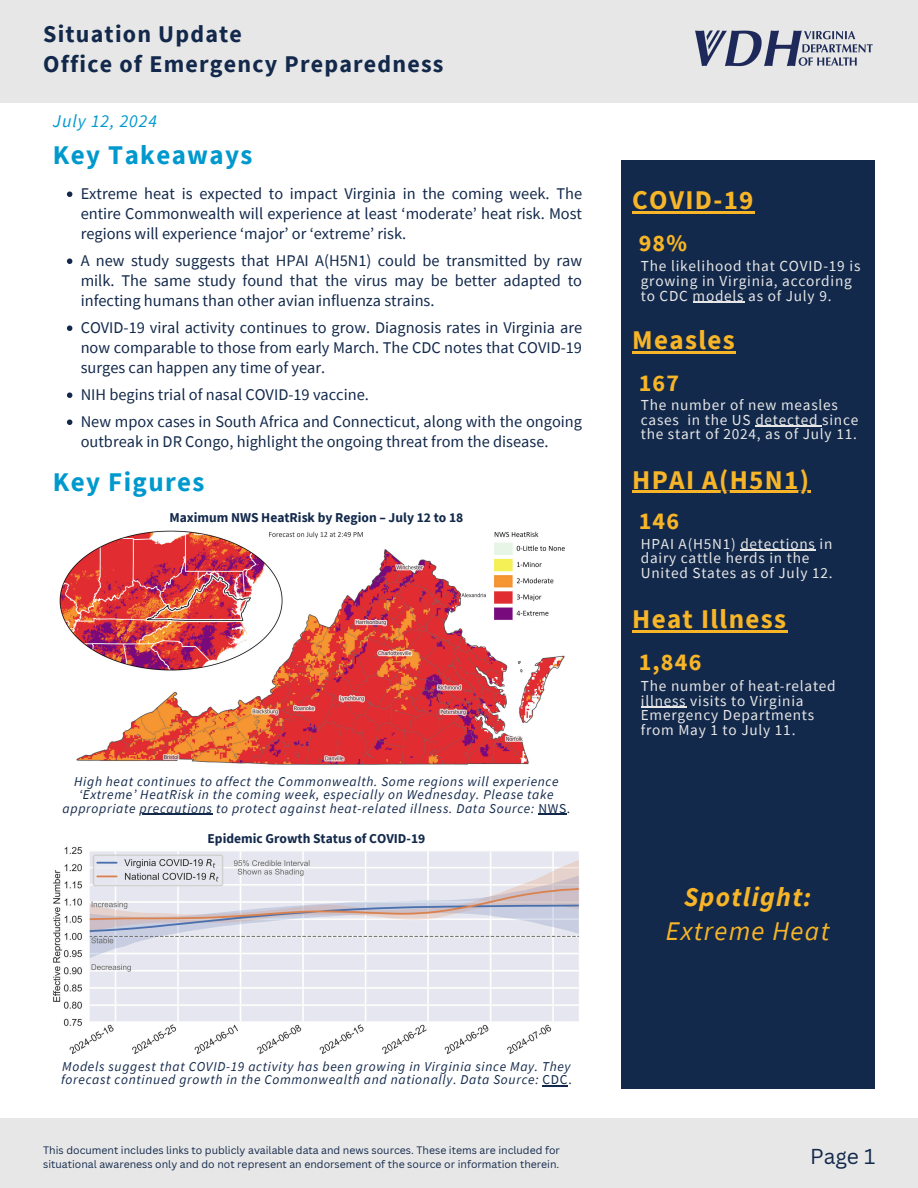
<style>
.page{position:relative;width:918px;height:1188px;background:#fff}
.page>*{position:absolute;margin:0;border:0;box-sizing:border-box;transform-origin:0 0}
.t1{font:700 27px "Source Sans Pro";letter-spacing:.05em;color:#f7b527}
.t2{font:700 27px "Source Sans Pro";letter-spacing:.05em;color:#0099cd}
.t3{font:italic 27px/33.8px "Source Sans Pro";letter-spacing:.05em;color:#f7b527;text-align:center}
.t4{font:700 24px "Source Sans Pro";letter-spacing:.05em;color:#13294b}
.t5{font:700 24px "Source Sans Pro";letter-spacing:.05em;color:#f7b527}
.t6{font:21px "Canva Sans";color:#13294b}
.t7{font:italic 18px "Source Sans Pro";letter-spacing:.05em;color:#0099cd}
.t8{font:16.35px/20px "Source Sans Pro";color:#13294b;text-align:justify}
.t9{font:15.3px/14.7px "Source Sans Pro";letter-spacing:.05em;color:#e7e7e7}
.t10{font:italic 13.5px/13.5px "Source Sans Pro";letter-spacing:.05em;color:#13294b}
.t11{font:700 13.5px "Source Sans Pro";color:#13294b}
.t12{font:10.5px "Canva Sans";color:#13294b}
.s1{font-style:normal}
.s2{font-weight:700}
</style>
<div class="page">
<div style="left:0;top:0;width:918px;height:103px;background:#e7e7e7"></div>
<img style="left:695px;top:30px;width:178px;height:37px">
<div style="left:0;top:1119px;width:918px;height:69px;background:#e7e7e7"></div>
<div style="left:621px;top:161px;width:254px;height:928px;background:#13294b"></div>
<img style="left:59px;top:530px;width:506px;height:235px">
<svg style="left:543px;top:1086px;width:25px;height:1px"></svg>
<img style="left:53px;top:846px;width:526px;height:209px">
<svg style="left:67px;top:191px;width:5px;height:6px"></svg>
<svg style="left:67px;top:258px;width:5px;height:6px"></svg>
<svg style="left:67px;top:325px;width:5px;height:6px"></svg>
<svg style="left:67px;top:392px;width:5px;height:6px"></svg>
<svg style="left:67px;top:419px;width:5px;height:6px"></svg>
<hr style="left:632px;top:212px;width:123px;height:2px;background:#f7b527">
<hr style="left:693px;top:302px;width:51px;height:1px;background:#e7e7e7">
<hr style="left:632px;top:351px;width:104px;height:2px;background:#f7b527">
<hr style="left:755px;top:426px;width:67px;height:1px;background:#e7e7e7">
<hr style="left:632px;top:491px;width:178px;height:2px;background:#f7b527">
<hr style="left:740px;top:550px;width:76px;height:1px;background:#e7e7e7">
<hr style="left:632px;top:630px;width:155px;height:2px;background:#f7b527">
<hr style="left:641px;top:707px;width:45px;height:1px;background:#e7e7e7">
<hr style="left:140px;top:814px;width:73px;height:1px;background:#13294b">
<svg style="left:538px;top:814px;width:29px;height:1px"></svg>
<p class="t4" style="left:43px;top:18px;width:200px">Situation Update</p>
<p class="t4" style="left:43px;top:48px;width:402px">Office of Emergency Preparedness</p>
<p class="t7" style="left:53px;top:109px;width:106px">July 12, 2024</p>
<p class="t2" style="left:53px;top:137px;width:201px">Key Takeaways</p>
<p class="t8" style="left:81px;top:184px;width:503px">Extreme heat is expected to impact Virginia in the coming week. The entire Commonwealth will experience at least ‘moderate’ heat risk. Most regions will experience ‘major’ or ‘extreme’ risk.</p>
<p class="t8" style="left:81px;top:251px;width:503px">A new study suggests that HPAI A(H5N1) could be transmitted by raw milk. The same study found that the virus may be better adapted to infecting humans than other avian influenza strains.</p>
<p class="t8" style="left:81px;top:318px;width:503px">COVID-19 viral activity continues to grow. Diagnosis rates in Virginia are now comparable to those from early March. The CDC notes that COVID-19 surges can happen any time of year.</p>
<p class="t8" style="left:81px;top:385px;width:290px">NIH begins trial of nasal COVID-19 vaccine.</p>
<p class="t8" style="left:81px;top:412px;width:503px">New mpox cases in South Africa and Connecticut, along with the ongoing outbreak in DR Congo, highlight the ongoing threat from the disease.</p>
<p class="t2" style="left:53px;top:464px;width:153px">Key Figures</p>
<h3 class="t11" style="left:169px;top:509px;width:296px">Maximum NWS HeatRisk by Region – July 12 to 18</h3>
<p class="t10" style="left:63px;top:774px;width:509px;text-align:center">High heat continues to affect the Commonwealth. Some regions will experience ‘Extreme’ HeatRisk in the coming week, especially on Wednesday. Please take appropriate precautions to protect against heat-related illness. Data Source: <span class="s1">NWS.</span></p>
<h2 class="t11" style="left:208px;top:830px;width:219px">Epidemic Growth Status of COVID-19</h2>
<p class="t10" style="left:61px;top:1059px;width:512px">Models suggest that COVID-19 activity has been growing in Virginia since May. They forecast continued growth in the Commonwealth and nationally. Data Source: <span class="s1">CDC.</span></p>
<h1 class="t12" style="left:43px;top:1143px;width:518px">This document includes links to publicly available data and news sources. These items are included for</h1>
<h4 class="t12" style="left:43px;top:1157px;width:518px">situational awareness only and do not represent an endorsement of the source or information therein.</h4>
<h2 class="t1" style="left:632px;top:183px;width:123px">COVID-19</h2>
<p class="t5" style="left:639px;top:227px;width:50px">98%</p>
<p class="t9" style="left:641px;top:259px;width:221px">The likelihood that COVID-19 is growing in Virginia, according to CDC models as of July 9.</p>
<p class="t1" style="left:632px;top:322px;width:104px">Measles</p>
<h2 class="t5" style="left:639px;top:367px;width:42px">167</h2>
<h4 class="t9" style="left:641px;top:397px;width:219px">The number of new measles cases in the US detected since the start of 2024, as of July 11.</h4>
<p class="t1" style="left:632px;top:462px;width:178px">HPAI A(H5N1)</p>
<h1 class="t5" style="left:639px;top:506px;width:42px">146</h1>
<h4 class="t9" style="left:641px;top:536px;width:193px">HPAI A(H5N1) detections in</h4>
<p class="t9" style="left:641px;top:551px;width:170px">dairy cattle herds in the</p>
<p class="t9" style="left:641px;top:565px;width:193px">United States as of July 12.</p>
<p class="t1" style="left:632px;top:601px;width:155px">Heat Illness</p>
<h2 class="t5" style="left:639px;top:647px;width:64px">1,846</h2>
<h4 class="t9" style="left:641px;top:678px;width:196px">The number of heat-related illness visits to Virginia<br>Emergency Departments</h4>
<p class="t9" style="left:641px;top:722px;width:156px">from May 1 to July 11.</p>
<p class="t3" style="left:666px;top:880px;width:165px"><span class="s2">Spotlight:<br></span>Extreme Heat</p>
<p class="t6" style="left:810px;top:1142px;width:67px">Page 1</p>
</div>
